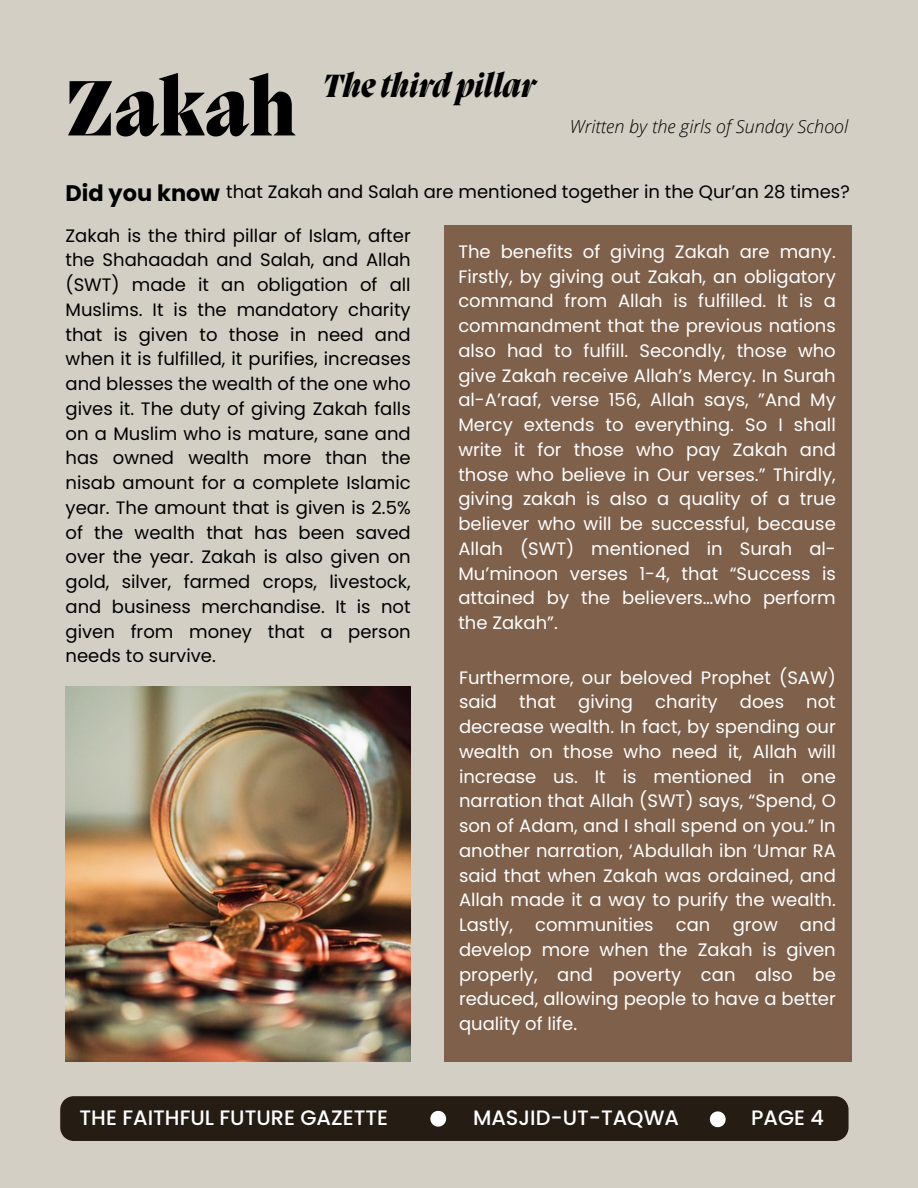
<style>
.page{position:relative;width:918px;height:1188px;background:#d3cfc5}
.page>*{position:absolute;margin:0;border:0;box-sizing:border-box;transform-origin:0 0}
.t1{font:800 80.4px "Migra";color:#000}
.t2{font:italic 800 33px "Migra";color:#000}
.t3{font:700 22.5px "Poppins";color:#000}
.t4{font:500 20.85px "Poppins";color:#fff}
.t5{font:18px/24.8px "Poppins";color:#fff;text-align:justify}
.t6{font:18px/24.8px "Poppins";color:#000;text-align:justify}
.t7{font:italic 300 18px "Open Sans";color:#000}
</style>
<div class="page">
<div style="left:445px;top:225px;width:407px;height:837px;background:#7f604a"></div>
<img style="left:65px;top:687px;width:346px;height:374px">
<div style="left:60px;top:1096px;width:789px;height:45px;background:#251c14"></div>
<p class="t1" style="left:66px;top:70px;width:232px">Zakah</p>
<p class="t2" style="left:323px;top:70px;width:214px">The third pillar</p>
<p class="t7" style="left:570px;top:113px;width:280px">Written by the girls of Sunday School</p>
<p class="t3" style="left:66px;top:177px;width:156px">Did you know</p>
<p class="t6" style="left:66px;top:223px;width:347px">Zakah is the third pillar of Islam, after the Shahaadah and Salah, and Allah (SWT) made it an obligation of all Muslims. It is the mandatory charity that is given to those in need and when it is fulfilled, it purifies, increases and blesses the wealth of the one who gives it. The duty of giving Zakah falls on a Muslim who is mature, sane and has owned wealth more than the nisab amount for a complete Islamic year. The amount that is given is 2.5% of the wealth that has been saved over the year. Zakah is also given on gold, silver, farmed crops, livestock, and business merchandise. It is not given from money that a person needs to survive.</p>
<p class="t6" style="left:226px;top:180px;width:625px">that Zakah and Salah are mentioned together in the Qur’an 28 times?</p>
<p class="t5" style="left:458px;top:239px;width:379px">The benefits of giving Zakah are many.<br>Firstly, by giving out Zakah, an obligatory command from Allah is fulfilled. It is a commandment that the previous nations also had to fulfill. Secondly, those who give Zakah receive Allah’s Mercy. In Surah al-A’raaf, verse 156, Allah says, ”And My Mercy extends to everything. So I shall write it for those who pay Zakah and those who believe in Our verses.” Thirdly, giving zakah is also a quality of a true believer who will be successful, because Allah (SWT) mentioned in Surah al-Mu’minoon verses 1-4, that “Success is attained by the believers…who perform the Zakah”.</p>
<p class="t5" style="left:459px;top:665px;width:378px">Furthermore, our beloved Prophet (SAW) said that giving charity does not decrease wealth. In fact, by spending our wealth on those who need it, Allah will increase us. It is mentioned in one narration that Allah (SWT) says, “Spend, O son of Adam, and I shall spend on you.” In another narration, ‘Abdullah ibn ‘Umar RA said that when Zakah was ordained, and Allah made it a way to purify the wealth.<br>Lastly, communities can grow and develop more when the Zakah is given properly, and poverty can also be reduced, allowing people to have a better quality of life.</p>
<p class="t4" style="left:80px;top:1103px;width:310px">THE FAITHFUL FUTURE GAZETTE</p>
<p class="t4" style="left:473px;top:1103px;width:207px">MASJID-UT-TAQWA</p>
<p class="t4" style="left:751px;top:1103px;width:74px">PAGE 4</p>
</div>
